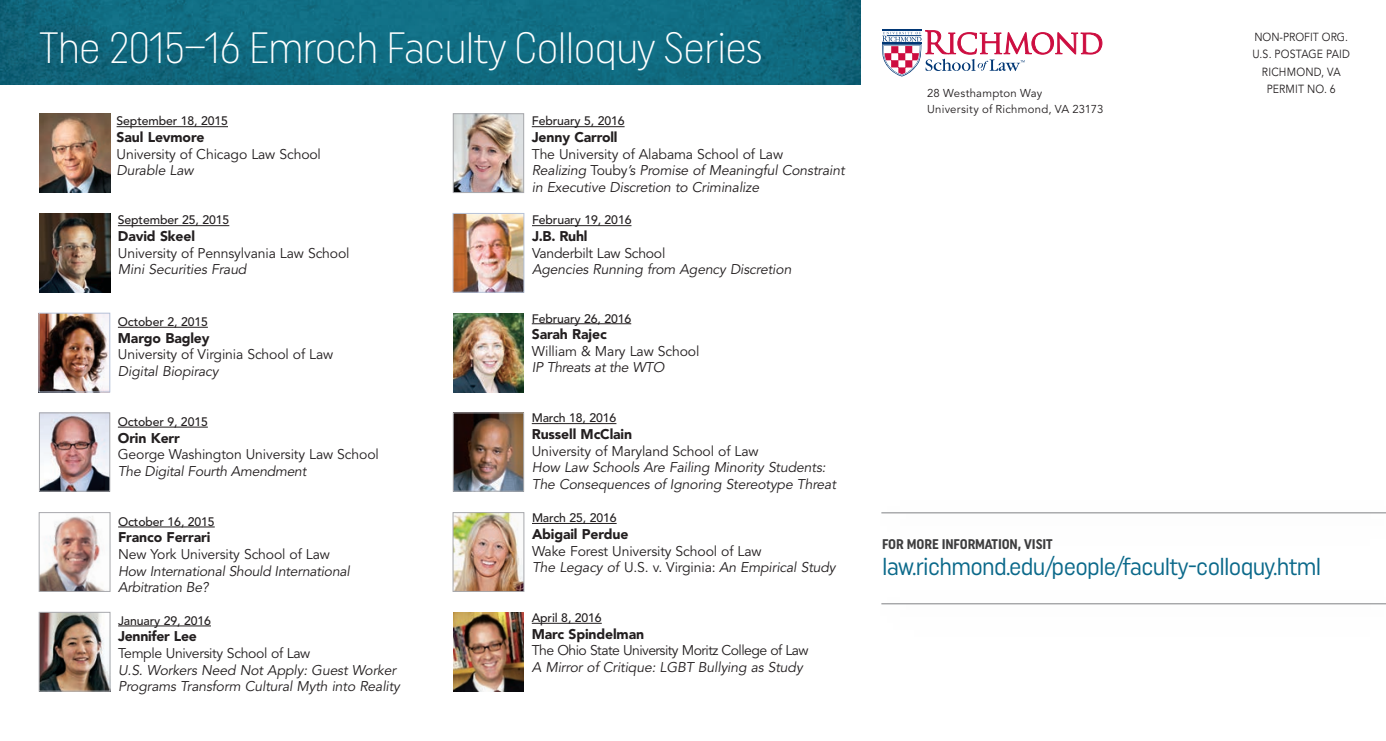
<style>
.page{position:relative;width:1386px;height:741px;background:#fff}
.page>*{position:absolute;margin:0;border:0;box-sizing:border-box;transform-origin:0 0}
.t1{font:300 43.75px "Uniform Condensed";letter-spacing:-.03em;color:#fff}
.t2{font:24.5px "Uniform Condensed";letter-spacing:-.03em;color:#0b698a}
.t3{font:italic 14px/16.6px "Avenir";letter-spacing:-.01em;color:#231f20}
.t4{font:14px/16.6px "Avenir";letter-spacing:-.01em;color:#231f20}
.t5{font:900 14px "Avenir";letter-spacing:-.01em;color:#231f20}
.t6{font:14px "Avenir";letter-spacing:-.04em;color:#231f20}
.t7{font:700 14px "Uniform Condensed";letter-spacing:-.01em;color:#3e3e3f}
.t8{font:500 12.25px "Avenir";letter-spacing:-.01em;color:#231f20}
.t9{font:11.72px/17.5px "Avenir";letter-spacing:.01em;color:#231f20;text-align:center;scale:.9 1}
.t10{font:11.38px/15.8px "Avenir";letter-spacing:.02em;color:#231f20}
.s1{font-style:normal}
.s2{font-style:italic}
</style>
<div class="page">
<img style="left:0;top:0;width:860px;height:84px">
<div style="left:1244px;top:32px;width:116px;height:76px;border:1px solid #fff;border-radius:6px"></div>
<hr style="left:117px;top:126px;width:111px;height:1px;background:#231f20">
<hr style="left:118px;top:225px;width:111px;height:1px;background:#231f20">
<hr style="left:118px;top:327px;width:90px;height:1px;background:#231f20">
<hr style="left:118px;top:426px;width:90px;height:1px;background:#231f20">
<hr style="left:118px;top:526px;width:97px;height:1px;background:#231f20">
<hr style="left:118px;top:625px;width:93px;height:1px;background:#231f20">
<hr style="left:532px;top:126px;width:93px;height:1px;background:#231f20">
<hr style="left:532px;top:225px;width:99px;height:1px;background:#231f20">
<hr style="left:532px;top:323px;width:99px;height:1px;background:#231f20">
<hr style="left:532px;top:423px;width:84px;height:1px;background:#231f20">
<hr style="left:532px;top:523px;width:85px;height:1px;background:#231f20">
<hr style="left:532px;top:622px;width:70px;height:1px;background:#231f20">
<svg style="left:882px;top:29px;width:220px;height:48px"></svg>
<img style="left:41px;top:414px;width:67px;height:75px">
<div style="left:39px;top:412px;width:71px;height:79px;border:1px solid #a8a9ad"></div>
<img style="left:39px;top:113px;width:71px;height:79px">
<img style="left:41px;top:516px;width:61px;height:73px">
<div style="left:39px;top:512px;width:71px;height:79px;border:1px solid #a8a9ad"></div>
<img style="left:41px;top:613px;width:67px;height:76px">
<div style="left:39px;top:611px;width:71px;height:80px;border:1px solid #a8a9ad"></div>
<img style="left:455px;top:115px;width:67px;height:76px">
<div style="left:453px;top:113px;width:71px;height:80px;border:1px solid #a8a9ad"></div>
<img style="left:455px;top:215px;width:67px;height:75px">
<div style="left:453px;top:213px;width:71px;height:79px;border:1px solid #b6c2d8"></div>
<img style="left:453px;top:313px;width:71px;height:79px">
<img style="left:455px;top:414px;width:67px;height:75px">
<div style="left:453px;top:412px;width:71px;height:79px;border:1px solid #a8a9ad"></div>
<img style="left:455px;top:514px;width:67px;height:75px">
<div style="left:453px;top:512px;width:71px;height:79px;border:1px solid #a8a9ad"></div>
<img style="left:453px;top:612px;width:71px;height:78px">
<img style="left:39px;top:213px;width:71px;height:79px">
<hr style="left:881px;top:512px;width:505px;height:1px;background:#808285">
<hr style="left:881px;top:603px;width:505px;height:1px;background:#808285">
<img style="left:41px;top:315px;width:67px;height:75px">
<div style="left:39px;top:313px;width:71px;height:79px;border:1px solid #b6c2d8"></div>
<h1 class="t1" style="left:39px;top:21px;width:726px">The 2015–16 Emroch Faculty Colloquy Series</h1>
<p class="t8" style="left:117px;top:114px;width:113px">September 18, 2015</p>
<p class="t5" style="left:117px;top:129px;width:89px">Saul Levmore</p>
<p class="t4" style="left:117px;top:146px;width:206px">University of Chicago Law School</p>
<p class="t3" style="left:117px;top:162px;width:79px">Durable Law</p>
<p class="t8" style="left:118px;top:213px;width:113px">September 25, 2015</p>
<p class="t5" style="left:118px;top:227px;width:79px">David Skeel</p>
<p class="t4" style="left:118px;top:245px;width:233px">University of Pennsylvania Law School</p>
<p class="t3" style="left:118px;top:261px;width:130px">Mini Securities Fraud</p>
<p class="t8" style="left:118px;top:314px;width:91px">October 2, 2015</p>
<p class="t5" style="left:118px;top:329px;width:93px">Margo Bagley</p>
<p class="t4" style="left:118px;top:346px;width:217px">University of Virginia School of Law</p>
<p class="t3" style="left:118px;top:363px;width:102px">Digital Biopiracy</p>
<p class="t8" style="left:118px;top:414px;width:91px">October 9, 2015</p>
<p class="t5" style="left:118px;top:429px;width:63px">Orin Kerr</p>
<p class="t4" style="left:118px;top:446px;width:262px">George Washington University Law School</p>
<p class="t3" style="left:118px;top:463px;width:190px">The Digital Fourth Amendment</p>
<p class="t8" style="left:118px;top:514px;width:98px">October 16, 2015</p>
<p class="t5" style="left:118px;top:528px;width:94px">Franco Ferrari</p>
<p class="t4" style="left:118px;top:546px;width:213px">New York University School of Law</p>
<p class="t3" style="left:118px;top:562px;width:233px">How International Should International<br>Arbitration Be?</p>
<p class="t8" style="left:118px;top:613px;width:94px">January 29, 2016</p>
<p class="t5" style="left:118px;top:627px;width:80px">Jennifer Lee</p>
<p class="t4" style="left:118px;top:645px;width:194px">Temple University School of Law</p>
<p class="t3" style="left:118px;top:661px;width:283px">U.S. Workers Need Not Apply: Guest Worker<br>Programs Transform Cultural Myth into Reality</p>
<p class="t8" style="left:532px;top:114px;width:94px">February 5, 2016</p>
<p class="t5" style="left:532px;top:129px;width:87px">Jenny Carroll</p>
<p class="t3" style="left:532px;top:146px;width:314px"><span class="s1">The University of Alabama School of Law<br></span>Realizing <span class="s1">Touby</span>’s Promise of Meaningful Constraint in Executive Discretion to Criminalize</p>
<p class="t8" style="left:532px;top:213px;width:101px">February 19, 2016</p>
<p class="t5" style="left:532px;top:227px;width:57px">J.B. Ruhl</p>
<p class="t4" style="left:532px;top:245px;width:135px">Vanderbilt Law School</p>
<p class="t3" style="left:532px;top:261px;width:261px">Agencies Running from Agency Discretion</p>
<p class="t8" style="left:532px;top:311px;width:101px">February 26, 2016</p>
<p class="t5" style="left:532px;top:325px;width:76px">Sarah Rajec</p>
<p class="t4" style="left:532px;top:343px;width:169px">William &amp; Mary Law School</p>
<p class="t3" style="left:532px;top:359px;width:134px">IP Threats at the WTO</p>
<p class="t8" style="left:532px;top:411px;width:86px">March 18, 2016</p>
<p class="t5" style="left:532px;top:425px;width:102px">Russell McClain</p>
<p class="t4" style="left:532px;top:442px;width:228px">University of Maryland School of Law</p>
<p class="t3" style="left:532px;top:459px;width:306px">How Law Schools Are Failing Minority Students:<br>The Consequences of Ignoring Stereotype Threat</p>
<p class="t8" style="left:532px;top:510px;width:86px">March 25, 2016</p>
<p class="t5" style="left:532px;top:525px;width:98px">Abigail Perdue</p>
<p class="t4" style="left:532px;top:542px;width:305px">Wake Forest University School of Law<br><span class="s2">The Legacy of</span> U.S. v. Virginia: <span class="s2">An Empirical Study</span></p>
<p class="t8" style="left:532px;top:610px;width:72px">April 8, 2016</p>
<p class="t5" style="left:532px;top:625px;width:114px">Marc Spindelman</p>
<p class="t6" style="left:532px;top:642px;width:278px">The Ohio State University Moritz College of Law</p>
<p class="t3" style="left:532px;top:659px;width:272px">A Mirror of Critique: LGBT Bullying as Study</p>
<p class="t10" style="left:927px;top:85px;width:178px">28 Westhampton Way<br>University of Richmond, VA 23173</p>
<p class="t9" style="left:1252px;top:28px;width:110px">NON-PROFIT ORG.<br>U.S. POSTAGE PAID<br>RICHMOND, VA<br>PERMIT NO. 6</p>
<p class="t7" style="left:882px;top:535px;width:172px">FOR MORE INFORMATION, VISIT</p>
<h2 class="t2" style="left:882px;top:551px;width:441px">law.richmond.edu/people/faculty-colloquy.html</h2>
</div>
